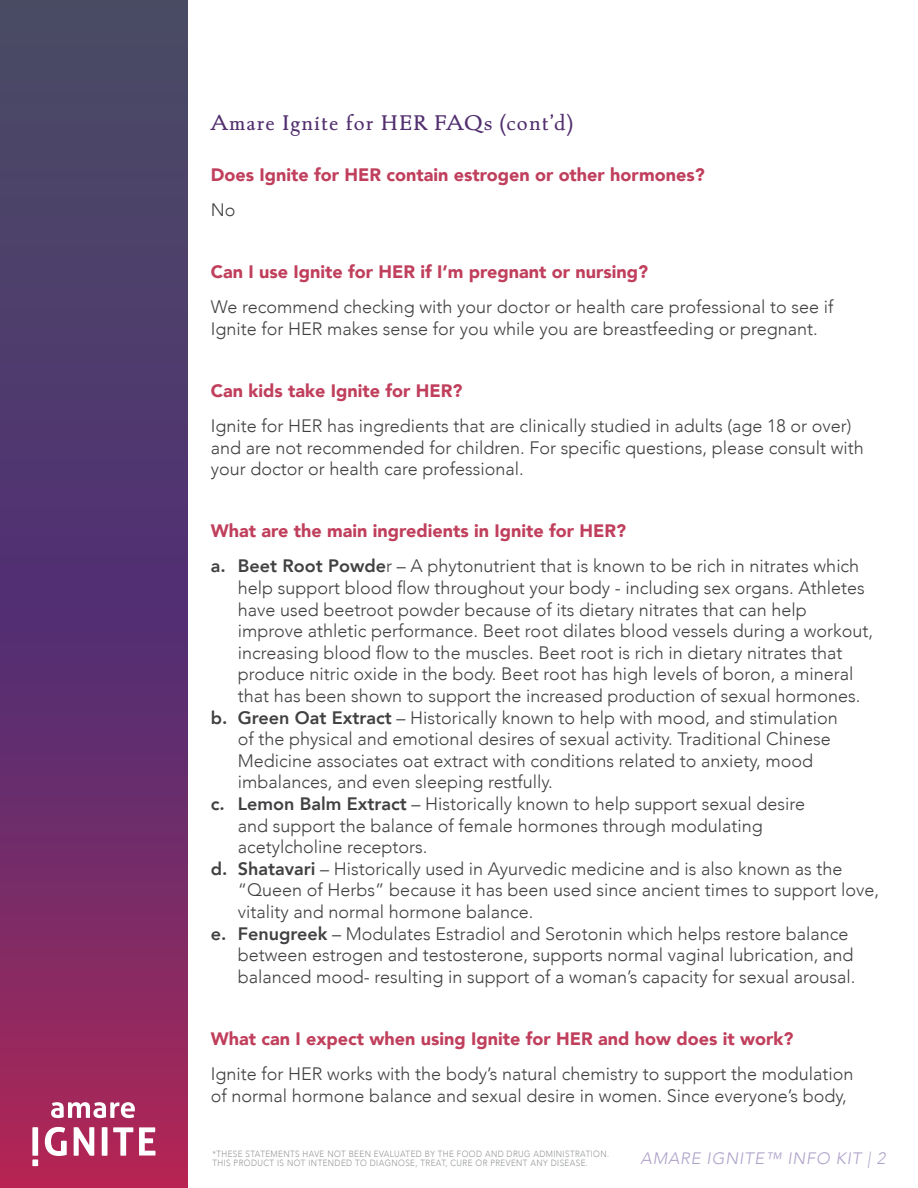
<style>
.page{position:relative;width:918px;height:1188px;background:#fff}
.page>*{position:absolute;margin:0;border:0;box-sizing:border-box;transform-origin:0 0}
.t1{font:500 22.5px "Albertan Pro";letter-spacing:.05em;color:#512e6e}
.t2{font:300 18px/21.6px "Avenir";color:#414042}
.t3{font:900 18px "Avenir";color:#c03f5c}
.t4{font:italic 300 16.5px "Avenir";letter-spacing:.05em;color:#afa2ca}
.t5{font:300 9px/9px "Avenir";letter-spacing:.05em;color:#929496;scale:.9 1}
.s1{font-weight:900;color:#c03f5c}
.s2{font-weight:800}
</style>
<div class="page">
<svg style="left:0;top:0;width:188px;height:1188px;background:#633469"></svg>
<svg style="left:45px;top:1127px;width:22px;height:29px"></svg>
<svg style="left:74px;top:1127px;width:20px;height:29px"></svg>
<svg style="left:102px;top:1127px;width:5px;height:29px"></svg>
<svg style="left:113px;top:1127px;width:20px;height:29px"></svg>
<svg style="left:139px;top:1127px;width:17px;height:29px"></svg>
<svg style="left:32px;top:1127px;width:6px;height:39px"></svg>
<svg style="left:51px;top:1102px;width:84px;height:16px"></svg>
<p class="t1" style="left:211px;top:109px;width:364px">Amare Ignite for HER FAQs (cont’d)</p>
<p class="t3" style="left:211px;top:159px;width:496px">Does Ignite for HER contain estrogen or other hormones?</p>
<p class="t2" style="left:211px;top:199px;width:26px">No</p>
<p class="t3" style="left:211px;top:256px;width:439px">Can I use Ignite for HER if I’m pregnant or nursing?</p>
<p class="t2" style="left:211px;top:296px;width:624px">We recommend checking with your doctor or health care professional to see if<br>Ignite for HER makes sense for you while you are breastfeeding or pregnant.</p>
<p class="t3" style="left:211px;top:375px;width:253px">Can kids take Ignite for HER?</p>
<p class="t2" style="left:211px;top:415px;width:655px">Ignite for HER has ingredients that are clinically studied in adults (age 18 or over) and are not recommended for children. For specific questions, please consult with your doctor or health care professional.</p>
<p class="t2" style="left:211px;top:514px;width:650px;line-height:35.1px"><span class="s1">What are the main ingredients in Ignite for HER?<br></span><span class="s2">a. Beet Root Powde</span>r – A phytonutrient that is known to be rich in nitrates which</p>
<p class="t2" style="left:238px;top:577px;width:629px">help support blood flow throughout your body - including sex organs. Athletes</p>
<p class="t2" style="left:238px;top:599px;width:570px">have used beetroot powder because of its dietary nitrates that can help</p>
<p class="t2" style="left:238px;top:620px;width:637px">improve athletic performance. Beet root dilates blood vessels during a workout,</p>
<p class="t2" style="left:238px;top:642px;width:606px">increasing blood flow to the muscles. Beet root is rich in dietary nitrates that</p>
<p class="t2" style="left:238px;top:663px;width:617px">produce nitric oxide in the body. Beet root has high levels of boron, a mineral</p>
<p class="t2" style="left:238px;top:685px;width:624px">that has been shown to support the increased production of sexual hormones.</p>
<p class="t2" style="left:211px;top:707px;width:628px"><span class="s2">b. Green Oat Extract</span> – Historically known to help with mood, and stimulation</p>
<p class="t2" style="left:238px;top:728px;width:595px">of the physical and emotional desires of sexual activity. Traditional Chinese</p>
<p class="t2" style="left:238px;top:750px;width:577px">Medicine associates oat extract with conditions related to anxiety, mood</p>
<p class="t2" style="left:238px;top:771px;width:317px">imbalances, and even sleeping restfully.</p>
<p class="t2" style="left:211px;top:793px;width:596px"><span class="s2">c. Lemon Balm Extract</span> – Historically known to help support sexual desire</p>
<p class="t2" style="left:238px;top:815px;width:527px">and support the balance of female hormones through modulating</p>
<p class="t2" style="left:238px;top:836px;width:191px">acetylcholine receptors.</p>
<p class="t2" style="left:211px;top:858px;width:633px"><span class="s2">d. Shatavari</span> – Historically used in Ayurvedic medicine and is also known as the</p>
<p class="t2" style="left:238px;top:879px;width:643px">“Queen of Herbs” because it has been used since ancient times to support love,</p>
<p class="t2" style="left:238px;top:901px;width:297px">vitality and normal hormone balance.</p>
<p class="t2" style="left:211px;top:923px;width:639px"><span class="s2">e. Fenugreek</span> – Modulates Estradiol and Serotonin which helps restore balance</p>
<p class="t2" style="left:238px;top:944px;width:617px">between estrogen and testosterone, supports normal vaginal lubrication, and</p>
<p class="t2" style="left:238px;top:966px;width:619px">balanced mood- resulting in support of a woman’s capacity for sexual arousal.</p>
<p class="t3" style="left:211px;top:1023px;width:584px">What can I expect when using Ignite for HER and how does it work?</p>
<p class="t2" style="left:211px;top:1063px;width:644px">Ignite for HER works with the body’s natural chemistry to support the modulation of normal hormone balance and sexual desire in women. Since everyone’s body,</p>
<p class="t5" style="left:212px;top:1150px;width:442px">*THESE STATEMENTS HAVE NOT BEEN EVALUATED BY THE FOOD AND DRUG ADMINISTRATION.<br>THIS PRODUCT IS NOT INTENDED TO DIAGNOSE, TREAT, CURE OR PREVENT ANY DISEASE.</p>
<p class="t4" style="left:641px;top:1149px;width:246px">AMARE IGNITE™ INFO KIT | 2</p>
</div>
